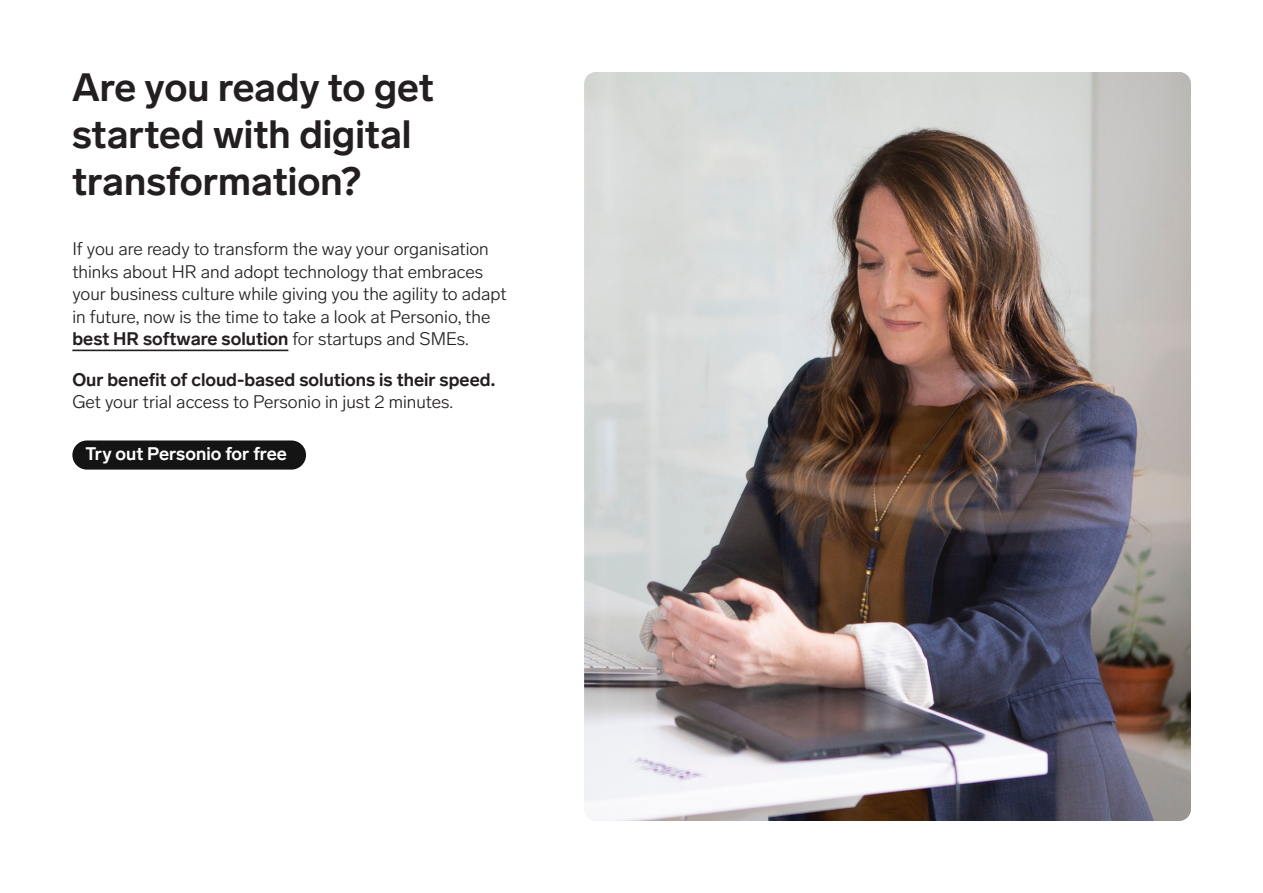
<style>
.page{position:relative;width:1263px;height:893px;background:#fff}
.page>*{position:absolute;margin:0;border:0;box-sizing:border-box;transform-origin:0 0}
.t1{font:700 39px/46.8px "Lab Grotesque";color:#231f20}
.t2{font:300 18px/22.5px "Lab Grotesque";color:#231f20}
.t3{font:700 18px/22.5px "Lab Grotesque";color:#231f20}
.t4{font:700 18px "Lab Grotesque";color:#fff}
.s1{font-weight:700}
.s2{font-weight:300}
</style>
<div class="page">
<hr style="left:72px;top:350px;width:216px;height:1px;background:#231f20">
<div style="left:72px;top:440px;width:234px;height:30px;background:#151414;border-radius:15px"></div>
<img style="left:584px;top:72px;width:607px;height:749px">
<p class="t1" style="left:72px;top:65px;width:363px">Are you ready to get started with digital transformation?</p>
<p class="t2" style="left:72px;top:238px;width:436px">If you are ready to transform the way your organisation thinks about HR and adopt technology that embraces your business culture while giving you the agility to adapt in future, now is the time to take a look at Personio, the <span class="s1">best HR software solution</span> for startups and SMEs.</p>
<p class="t3" style="left:72px;top:368px;width:424px">Our benefit of cloud-based solutions is their speed.<br><span class="s2">Get your trial access to Personio in just 2 minutes.</span></p>
<p class="t4" style="left:85px;top:443px;width:203px">Try out Personio for free</p>
</div>
